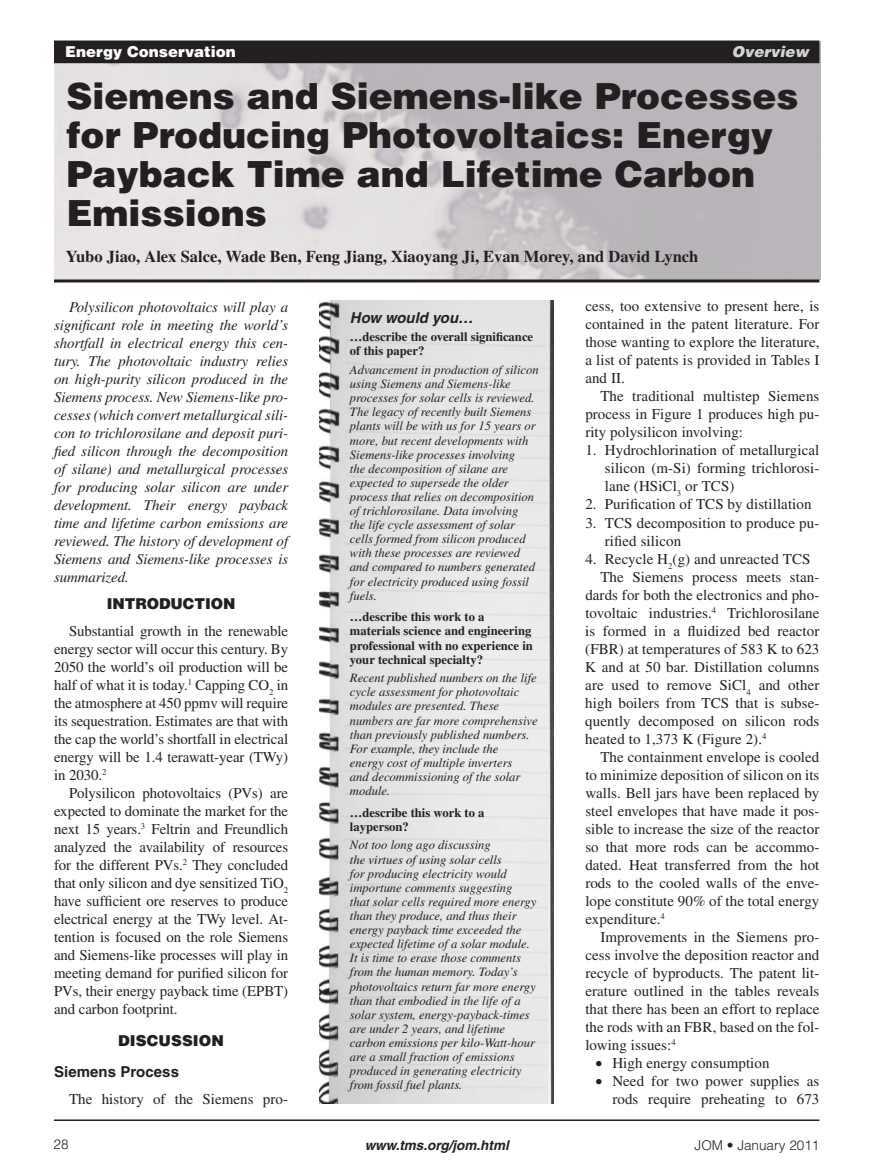
<style>
.page{position:relative;width:878px;height:1175px;background:#fff}
.page>*{position:absolute;margin:0;border:0;box-sizing:border-box;transform-origin:0 0}
.t1{font:900 36px/39px "Helvetica";color:#231f20}
.t2{font:700 16.5px "Times";color:#231f20}
.t3{font:15px/18px "Times";letter-spacing:.005em;color:#231f20;text-align:justify}
.t4{font:italic 15px/18px "Times";letter-spacing:-.005em;color:#231f20;text-align:justify}
.t5{font:900 15px "Helvetica";letter-spacing:-.005em;color:#231f20}
.t6{font:900 15px "Helvetica";color:#fff}
.t7{font:700 15px "Helvetica";letter-spacing:.005em;color:#231f20}
.t8{font:italic 700 15px "Helvetica";color:#231f20}
.t9{font:italic 900 15px "Helvetica";color:#d1d3d4}
.t10{font:italic 700 13.5px "Helvetica";color:#231f20}
.t11{font:300 13.5px "Helvetica";color:#231f20}
.t12{font:italic 12.75px/14.1px "Times";color:#231f20}
.t13{font:700 12.75px/14.1px "Times";color:#231f20}
</style>
<div class="page">
<hr style="left:54px;top:1119px;width:765px;height:1px;background:#231f20">
<img style="left:320px;top:300px;width:234px;height:803px">
<div style="left:55px;top:41px;width:763px;height:21px;background:#231f20"></div>
<div style="left:54px;top:40px;width:765px;height:23px;border:2px solid #231f20"></div>
<hr style="left:54px;top:279px;width:765px;height:3px;background:#231f20">
<svg style="left:729px;top:40px;width:85px;height:99px"></svg>
<p class="t6" style="left:65px;top:42px;width:172px">Energy Conservation</p>
<p class="t9" style="left:732px;top:42px;width:78px">Overview</p>
<h1 class="t1" style="left:67px;top:76px;width:733px">Siemens and Siemens-like Processes for Producing Photovoltaics: Energy<br>Payback Time and Lifetime Carbon<br>Emissions</h1>
<p class="t2" style="left:66px;top:246px;width:634px">Yubo Jiao, Alex Salce, Wade Ben, Feng Jiang, Xiaoyang Ji, Evan Morey, and David Lynch</p>
<p class="t3" style="left:585px;top:297px;width:236px">cess, too extensive to present here, is contained in the patent literature. For those wanting to explore the literature, a list of patents is provided in Tables I and II.</p>
<p class="t3" style="left:585px;top:387px;width:236px;text-indent:15px">The traditional multistep Siemens process in Figure 1 produces high pu&shy;rity polysilicon involving:</p>
<p class="t3" style="left:604px;top:441px;width:216px;text-indent:-20px">1. Hydrochlorination of metallurgical silicon (m-Si) forming trichlorosi&shy;lane (HSiCl<sub>3</sub> or TCS)</p>
<p class="t3" style="left:585px;top:495px;width:228px">2. Purification of TCS by distillation</p>
<p class="t3" style="left:605px;top:513px;width:216px;text-indent:-20px">3. TCS decomposition to produce pu&shy;rified silicon</p>
<p class="t3" style="left:585px;top:549px;width:226px">4. Recycle H<sub>2</sub>(g) and unreacted TCS</p>
<p class="t3" style="left:600px;top:567px;width:220px">The Siemens process meets stan-</p>
<p class="t3" style="left:585px;top:585px;width:236px">dards for both the electronics and pho-</p>
<p class="t3" style="left:585px;top:603px;width:235px">tovoltaic industries.<sup>4</sup> Trichlorosilane</p>
<p class="t3" style="left:585px;top:621px;width:236px">is formed in a fluidized bed reactor</p>
<p class="t3" style="left:585px;top:639px;width:236px">(FBR) at temperatures of 583 K to 623</p>
<p class="t3" style="left:585px;top:657px;width:236px">K and at 50 bar. Distillation columns</p>
<p class="t3" style="left:585px;top:675px;width:236px">are used to remove SiCl<sub>4</sub> and other</p>
<p class="t3" style="left:585px;top:693px;width:235px">high boilers from TCS that is subse-</p>
<p class="t3" style="left:585px;top:711px;width:236px">quently decomposed on silicon rods</p>
<p class="t3" style="left:585px;top:729px;width:183px">heated to 1,373 K (Figure 2).<sup>4</sup></p>
<p class="t3" style="left:600px;top:747px;width:221px">The containment envelope is cooled</p>
<p class="t3" style="left:585px;top:765px;width:235px">to minimize deposition of silicon on its</p>
<p class="t3" style="left:585px;top:783px;width:235px">walls. Bell jars have been replaced by</p>
<p class="t3" style="left:585px;top:801px;width:236px">steel envelopes that have made it pos-</p>
<p class="t3" style="left:585px;top:819px;width:235px">sible to increase the size of the reactor</p>
<p class="t3" style="left:585px;top:837px;width:236px">so that more rods can be accommo-</p>
<p class="t3" style="left:585px;top:855px;width:235px">dated. Heat transferred from the hot</p>
<p class="t3" style="left:585px;top:873px;width:235px">rods to the cooled walls of the enve-</p>
<p class="t3" style="left:585px;top:891px;width:235px">lope constitute 90% of the total energy</p>
<p class="t3" style="left:585px;top:909px;width:81px">expenditure.<sup>4</sup></p>
<p class="t3" style="left:600px;top:927px;width:221px">Improvements in the Siemens pro-</p>
<p class="t3" style="left:585px;top:945px;width:235px">cess involve the deposition reactor and</p>
<p class="t3" style="left:585px;top:963px;width:236px">recycle of byproducts. The patent lit-</p>
<p class="t3" style="left:585px;top:981px;width:235px">erature outlined in the tables reveals</p>
<p class="t3" style="left:585px;top:999px;width:236px">that there has been an effort to replace</p>
<p class="t3" style="left:585px;top:1017px;width:236px">the rods with an FBR, based on the fol-</p>
<p class="t3" style="left:585px;top:1035px;width:92px">lowing issues:<sup>4</sup></p>
<p class="t3" style="left:595px;top:1053px;width:176px">• High energy consumption</p>
<p class="t3" style="left:595px;top:1071px;width:225px;text-align:right">• Need for two power supplies as rods require preheating to 673</p>
<p class="t4" style="left:54px;top:298px;width:236px;text-indent:15px">Polysilicon photovoltaics will play a significant role in meeting the world’s shortfall in electrical energy this cen&shy;tury. The photovoltaic industry relies on high-purity silicon produced in the Siemens process. New Siemens-like pro&shy;cesses (which convert metallurgical sili&shy;con to trichlorosilane and deposit puri&shy;fied silicon through the decomposition of silane) and metallurgical processes for producing solar silicon are under development. Their energy payback time and lifetime carbon emissions are reviewed. The history of development of Siemens and Siemens-like processes is summarized.</p>
<p class="t5" style="left:107px;top:593px;width:130px">INTRODUCTION</p>
<p class="t3" style="left:54px;top:621px;width:236px;text-indent:15px">Substantial growth in the renewable energy sector will occur this century. By 2050 the world’s oil production will be half of what it is today.<sup>1</sup> Capping CO<sub>2</sub> in the atmosphere at 450 ppmv will require its sequestration. Estimates are that with the cap the world’s shortfall in electrical energy will be 1.4 terawatt-year (TWy) in 2030.<sup>2</sup></p>
<p class="t3" style="left:54px;top:783px;width:236px;text-indent:15px">Polysilicon photovoltaics (PVs) are expected to dominate the market for the next 15 years.<sup>3</sup> Feltrin and Freundlich analyzed the availability of resources for the different PVs.<sup>2</sup> They concluded that only silicon and dye sensitized TiO<sub>2 </sub>have sufficient ore reserves to produce electrical energy at the TWy level. At&shy;tention is focused on the role Siemens and Siemens-like processes will play in meeting demand for purified silicon for PVs, their energy payback time (EPBT) and carbon footprint.</p>
<p class="t5" style="left:118px;top:1030px;width:107px">DISCUSSION</p>
<p class="t7" style="left:54px;top:1062px;width:126px">Siemens Process</p>
<p class="t3" style="left:69px;top:1089px;width:220px">The history of the Siemens pro-</p>
<p class="t8" style="left:350px;top:308px;width:124px">How would you…</p>
<p class="t13" style="left:350px;top:330px;width:185px">…describe the overall significance of this paper?</p>
<p class="t12" style="left:350px;top:363px;width:190px">Advancement in production of silicon using Siemens and Siemens-like processes for solar cells is reviewed.<br>The legacy of recently built Siemens plants will be with us for 15 years or more, but recent developments with Siemens-like processes involving<br>the decomposition of silane are expected to supersede the older process that relies on decomposition of trichlorosilane. Data involving<br>the life cycle assessment of solar cells formed from silicon produced with these processes are reviewed and compared to numbers generated for electricity produced using fossil fuels.</p>
<p class="t13" style="left:350px;top:609px;width:184px">…describe this work to a materials science and engineering professional with no experience in your technical specialty?</p>
<p class="t12" style="left:350px;top:671px;width:189px">Recent published numbers on the life cycle assessment for photovoltaic modules are presented. These numbers are far more comprehensive than previously published numbers.<br>For example, they include the<br>energy cost of multiple inverters<br>and decommissioning of the solar module.</p>
<p class="t13" style="left:350px;top:805px;width:136px">…describe this work to a layperson?</p>
<p class="t12" style="left:350px;top:838px;width:188px">Not too long ago discussing<br>the virtues of using solar cells<br>for producing electricity would importune comments suggesting<br>that solar cells required more energy than they produce, and thus their energy payback time exceeded the expected lifetime of a solar module.<br>It is time to erase those comments from the human memory. Today’s photovoltaics return far more energy than that embodied in the life of a solar system, energy-payback-times are under 2 years, and lifetime carbon emissions per kilo-Watt-hour are a small fraction of emissions produced in generating electricity from fossil fuel plants.</p>
<p class="t11" style="left:54px;top:1136px;width:17px">28</p>
<p class="t10" style="left:364px;top:1137px;width:146px">www.tms.org/jom.html</p>
<p class="t11" style="left:694px;top:1136px;width:126px">JOM • January 2011</p>
</div>
